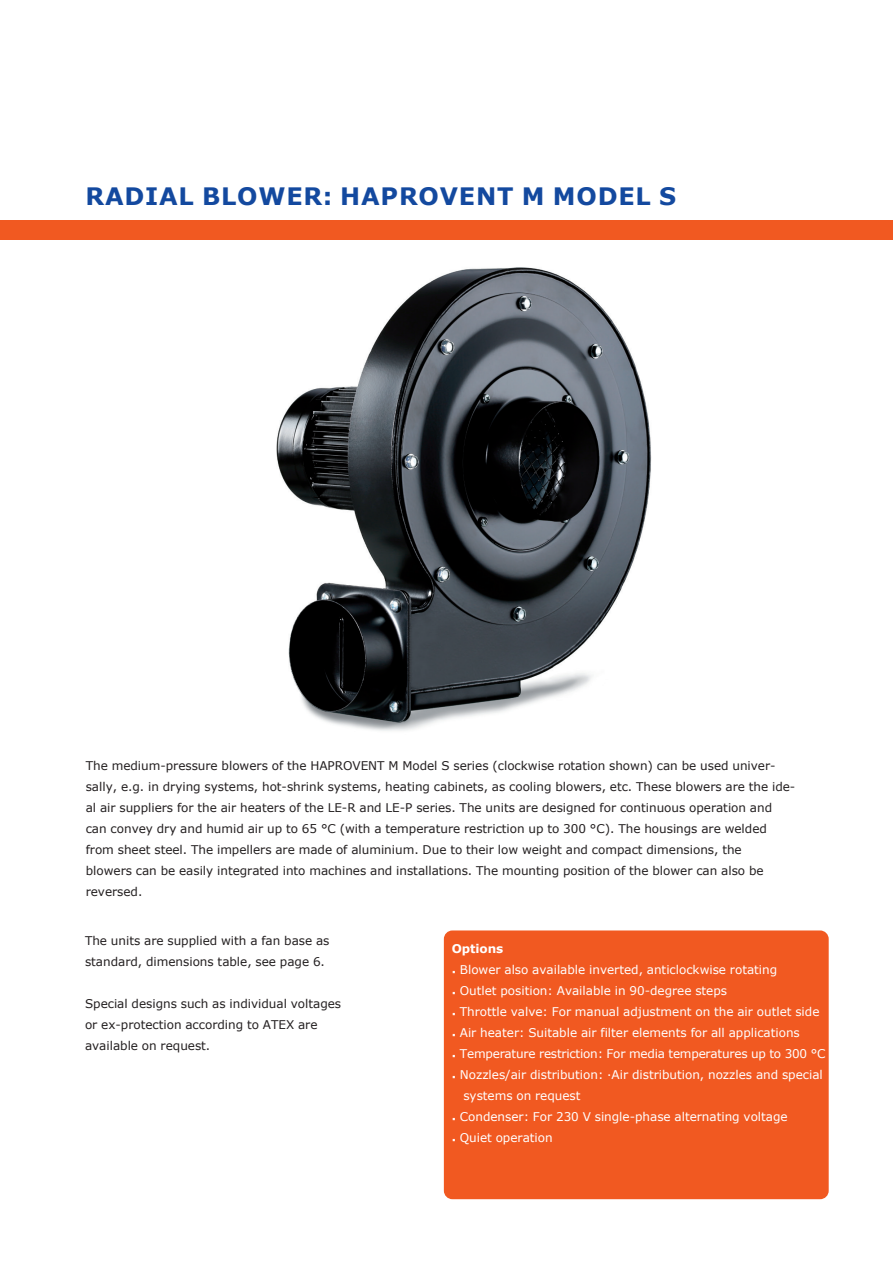
<style>
.page{position:relative;width:893px;height:1263px;background:#fff}
.page>*{position:absolute;margin:0;border:0;box-sizing:border-box;transform-origin:0 0}
.t1{font:700 24px "Verdana";letter-spacing:.035em;color:#13499f}
.t2{font:12px/21px "Verdana";color:#231f20}
.t3{font:12px/21px "Verdana";color:#fff}
.t4{font:700 12px "Verdana";letter-spacing:-.005em;color:#fff}
.s1{font-weight:700}
</style>
<div class="page">
<div style="left:0;top:220px;width:893px;height:19px;background:#f15921"></div>
<div style="left:444px;top:930px;width:385px;height:269px;background:#f15921;border-radius:9px"></div>
<img style="left:276px;top:267px;width:376px;height:464px">
<p class="t1" style="left:85px;top:180px;width:592px">RADIAL BLOWER: HAPROVENT M MODEL S</p>
<p class="t2" style="left:86px;top:755px;width:691px">The medium-pressure blowers of the HAPROVENT M Model S series (clockwise rotation shown) can be used univer-</p>
<p class="t2" style="left:86px;top:776px;width:711px">sally, e.g. in drying systems, hot-shrink systems, heating cabinets, as cooling blowers, etc. These blowers are the ide-</p>
<p class="t2" style="left:86px;top:797px;width:688px">al air suppliers for the air heaters of the LE-R and LE-P series. The units are designed for continuous operation and</p>
<p class="t2" style="left:86px;top:818px;width:683px">can convey dry and humid air up to 65 °C (with a temperature restriction up to 300 °C). The housings are welded</p>
<p class="t2" style="left:86px;top:839px;width:657px">from sheet steel. The impellers are made of aluminium. Due to their low weight and compact dimensions, the</p>
<p class="t2" style="left:86px;top:860px;width:679px">blowers can be easily integrated into machines and installations. The mounting position of the blower can also be</p>
<p class="t2" style="left:86px;top:881px;width:58px">reversed.</p>
<p class="t2" style="left:85px;top:930px;width:246px">The units are supplied with a fan base as standard, dimensions table, see page 6.</p>
<p class="t2" style="left:85px;top:993px;width:258px">Special designs such as individual voltages or ex-protection according to ATEX are available on request.</p>
<p class="t4" style="left:452px;top:940px;width:53px">Options</p>
<p class="t3" style="left:452px;top:959px;width:327px"><span class="s1">·</span> Blower also available inverted, anticlockwise rotating</p>
<p class="t3" style="left:452px;top:980px;width:277px"><span class="s1">·</span> Outlet position: Available in 90-degree steps</p>
<p class="t3" style="left:452px;top:1001px;width:369px"><span class="s1">·</span> Throttle valve: For manual adjustment on the air outlet side</p>
<p class="t3" style="left:452px;top:1022px;width:349px"><span class="s1">·</span> Air heater: Suitable air filter elements for all applications</p>
<p class="t3" style="left:452px;top:1043px;width:375px"><span class="s1">·</span> Temperature restriction: For media temperatures up to 300 °C</p>
<p class="t3" style="left:463px;top:1064px;width:361px;text-indent:-12px"><span class="s1">·</span> Nozzles/air distribution: ·Air distribution, nozzles and special systems on request</p>
<p class="t3" style="left:452px;top:1106px;width:337px"><span class="s1">·</span> Condenser: For 230 V single-phase alternating voltage</p>
<p class="t3" style="left:452px;top:1127px;width:102px"><span class="s1">·</span> Quiet operation</p>
</div>
